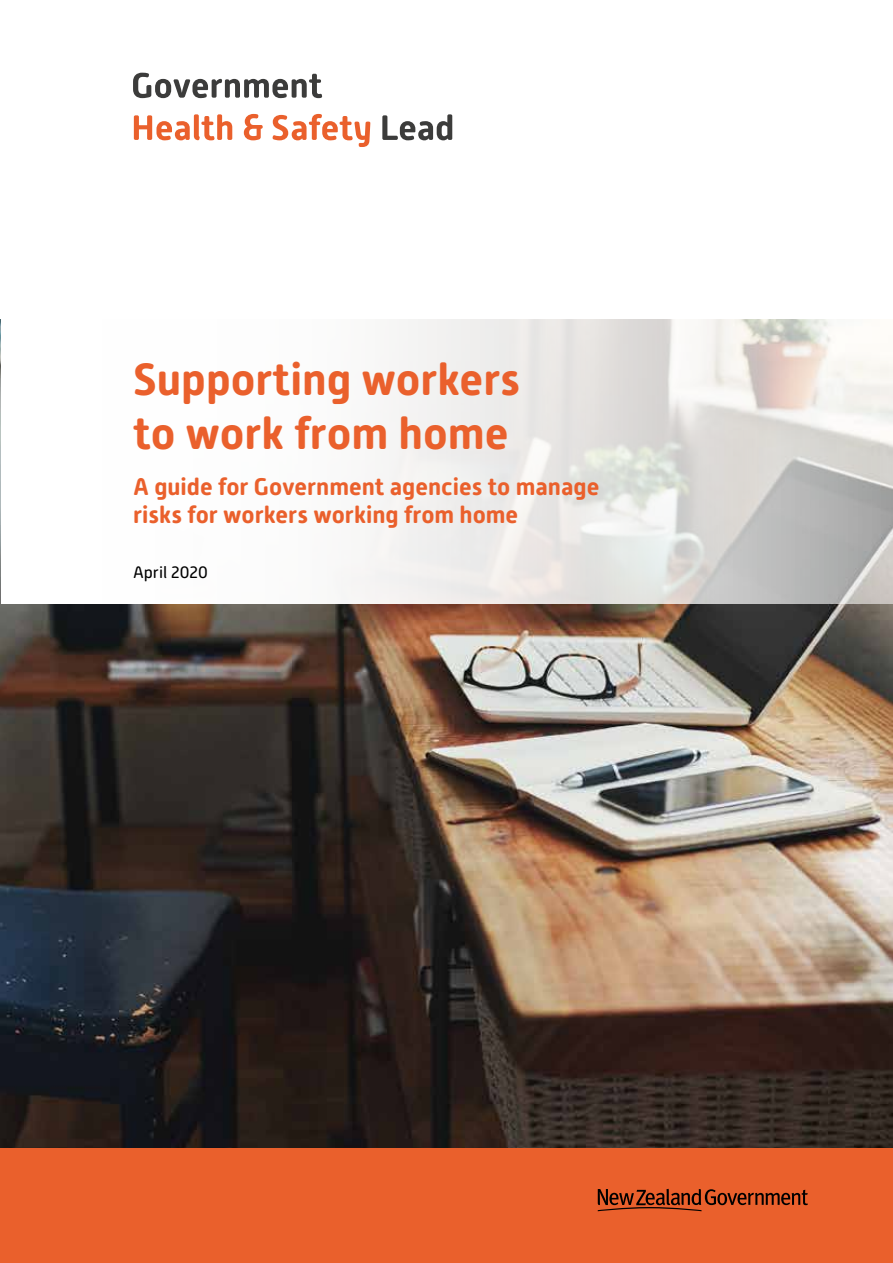
<style>
.page{position:relative;width:893px;height:1263px;background:#fff}
.page>*{position:absolute;margin:0;border:0;box-sizing:border-box;transform-origin:0 0}
.Titlle{font:700 45px/54px "Alwyn New Rounded";color:#ea602c}
.Titlle-2{font:700 24px/28.8px "Alwyn New Rounded";color:#ea602c}
.Body_text{font:16.5px "Alwyn New Rounded";color:#000}
</style>
<div class="page">
<img style="left:0;top:319px;width:893px;height:829px">
<svg style="left:133px;top:73px;width:189px;height:25px"></svg>
<svg style="left:134px;top:114px;width:98px;height:26px"></svg>
<svg style="left:244px;top:114px;width:19px;height:26px"></svg>
<svg style="left:272px;top:114px;width:98px;height:33px"></svg>
<svg style="left:382px;top:114px;width:70px;height:26px"></svg>
<svg style="left:1px;top:319px;width:892px;height:285px"></svg>
<div style="left:0;top:1148px;width:893px;height:115px;background:#ea602c"></div>
<svg style="left:598px;top:1189px;width:210px;height:22px"></svg>
<p class="Titlle" style="left:133px;top:352px;width:389px">Supporting workers to work from home</p>
<p class="Titlle-2" style="left:133px;top:472px;width:468px">A guide for Government agencies to manage risks for workers working from home</p>
<p class="Body_text" style="left:133px;top:563px;width:76px">April 2020</p>
</div>
